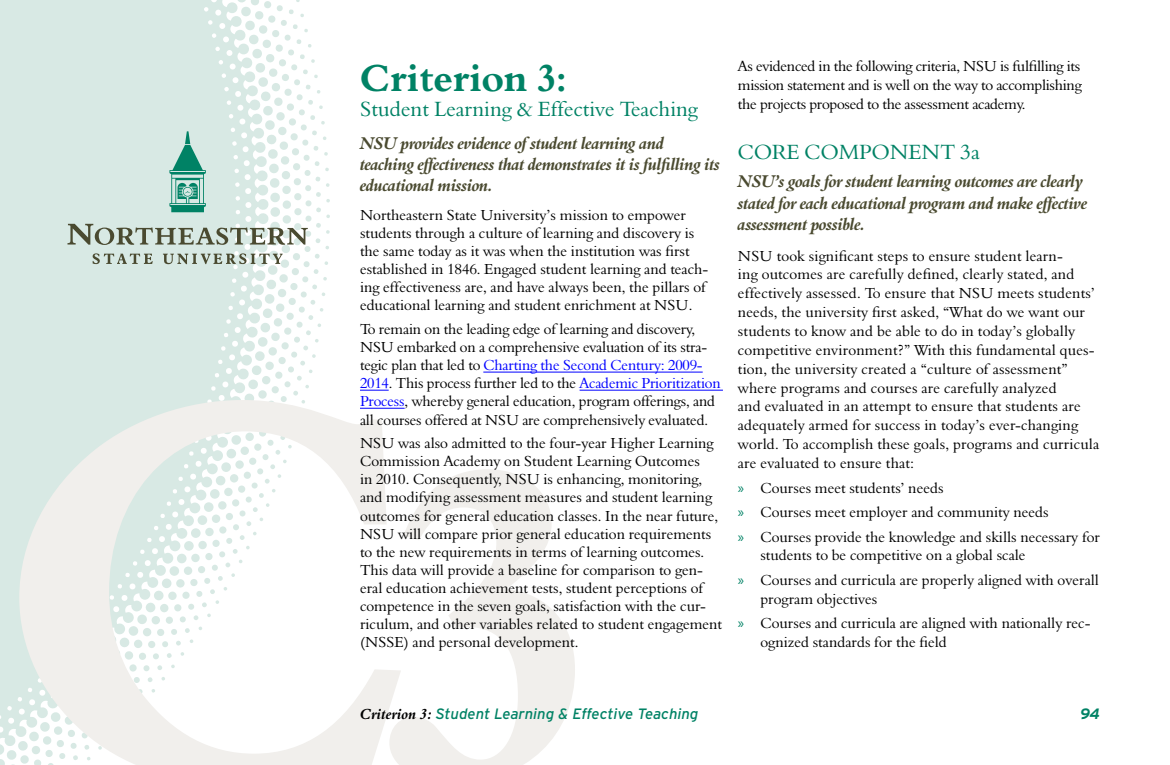
<style>
.page{position:relative;width:1170px;height:765px;background:#fff}
.page>*{position:absolute;margin:0;border:0;box-sizing:border-box;transform-origin:0 0}
.Criterion_Header{font:38.75px "Aldine 401 BT Bold A";color:#008265}
.Criterion_Def{font:21.25px "Aldine 401 BT Roman A";color:#008265}
.Core_Component_1{font:21.25px "Aldine 401 BT Roman A";color:#008265}
.Core_Component_Defin{font:17.5px/21.1px "Aldine 401 BT Bold Italic A";letter-spacing:-.03em;color:#4a4a30}
.Body{font:15px/18.1px "Aldine 401 BT Roman A";color:#000}
.Bulletted_List{font:15px/18.9px "Aldine 401 BT Roman A";color:#000}
.t1{font:italic 15px "Interstate";color:#008265}
.t2{font:italic 700 15px "Interstate";color:#008265}
.s1{color:#00f}
.s2{font-family:"Myriad Pro";color:#008265}
.s3{font-family:"Aldine 401 BT Bold Italic A";font-style:normal;color:#000}
</style>
<div class="page">
<svg style="left:0;top:0;width:330px;height:765px;fill:#d8e9e4"></svg>
<svg style="left:19px;top:400px;width:556px;height:365px"></svg>
<svg style="left:169px;top:131px;width:37px;height:81px;background:#7ebeaf"></svg>
<svg style="left:68px;top:224px;width:240px;height:21px;background:#aeb8ad"></svg>
<svg style="left:93px;top:253px;width:60px;height:11px"></svg>
<svg style="left:163px;top:253px;width:120px;height:11px"></svg>
<hr style="left:483px;top:372px;width:220px;height:1px;background:#00f">
<svg style="left:360px;top:390px;width:29px;height:1px"></svg>
<hr style="left:580px;top:390px;width:143px;height:1px;background:#00f">
<hr style="left:360px;top:408px;width:45px;height:1px;background:#00f">
<p class="Criterion_Header" style="left:360px;top:54px;width:208px">Criterion 3:</p>
<p class="Criterion_Def" style="left:360px;top:96px;width:339px">Student Learning &amp; Effective Teaching</p>
<p class="Core_Component_Defin" style="left:360px;top:132px;width:362px">NSU provides evidence of student learning and teaching effectiveness that demonstrates it is fulfilling its educational mission.</p>
<p class="Body" style="left:360px;top:206px;width:350px">Northeastern State University’s mission to empower students through a culture of learning and discovery is the same today as it was when the institution was first established in 1846. Engaged student learning and teach&shy;ing effectiveness are, and have always been, the pillars of educational learning and student enrichment at NSU.</p>
<p class="Body" style="left:360px;top:320px;width:362px">To remain on the leading edge of learning and discovery, NSU embarked on a comprehensive evaluation of its stra&shy;tegic plan that led to <span class="s1">Charting the Second Century: 2009- 2014</span>. This process further led to the <span class="s1">Academic Prioritization Process</span>, whereby general education, program offerings, and all courses offered at NSU are comprehensively evaluated.</p>
<p class="Body" style="left:360px;top:434px;width:364px">NSU was also admitted to the four-year Higher Learning Commission Academy on Student Learning Outcomes<br>in 2010. Consequently, NSU is enhancing, monitoring, and modifying assessment measures and student learning outcomes for general education classes. In the near future, NSU will compare prior general education requirements to the new requirements in terms of learning outcomes.<br>This data will provide a baseline for comparison to gen&shy;eral education achievement tests, student perceptions of competence in the seven goals, satisfaction with the cur&shy;riculum, and other variables related to student engagement (NSSE) and personal development.</p>
<p class="Body" style="left:738px;top:57px;width:345px;line-height:18.9px;text-align:justify">As evidenced in the following criteria, NSU is fulfilling its mission statement and is well on the way to accomplishing the projects proposed to the assessment academy.</p>
<p class="Core_Component_1" style="left:738px;top:139px;width:243px">CORE COMPONENT 3a</p>
<p class="Core_Component_Defin" style="left:738px;top:170px;width:351px;line-height:21.9px">NSU’s goals for student learning outcomes are clearly stated for each educational program and make effective assessment possible.</p>
<p class="Body" style="left:738px;top:246px;width:363px;line-height:18.9px">NSU took significant steps to ensure student learn-<br>ing outcomes are carefully defined, clearly stated, and effectively assessed. To ensure that NSU meets students’ needs, the university first asked, “What do we want our students to know and be able to do in today’s globally competitive environment?” With this fundamental ques&shy;tion, the university created a “culture of assessment” where programs and courses are carefully analyzed<br>and evaluated in an attempt to ensure that students are adequately armed for success in today’s ever-changing world. To accomplish these goals, programs and curricula are evaluated to ensure that:</p>
<p class="Bulletted_List" style="left:738px;top:478px;width:207px"><span class="s2">»</span> Courses meet students’ needs</p>
<p class="Bulletted_List" style="left:738px;top:502px;width:312px"><span class="s2">»</span> Courses meet employer and community needs</p>
<p class="Bulletted_List" style="left:760px;top:527px;width:341px;text-indent:-22px"><span class="s2">»</span> Courses provide the knowledge and skills necessary for students to be competitive on a global scale</p>
<p class="Bulletted_List" style="left:760px;top:570px;width:340px;text-indent:-22px"><span class="s2">»</span> Courses and curricula are properly aligned with overall program objectives</p>
<p class="Bulletted_List" style="left:760px;top:614px;width:332px;text-indent:-22px"><span class="s2">»</span> Courses and curricula are aligned with nationally rec&shy;ognized standards for the field</p>
<p class="t1" style="left:360px;top:704px;width:340px"><span class="s3">Criterion 3:</span> Student Learning &amp; Effective Teaching</p>
<p class="t2" style="left:1080px;top:704px;width:21px">94</p>
</div>
